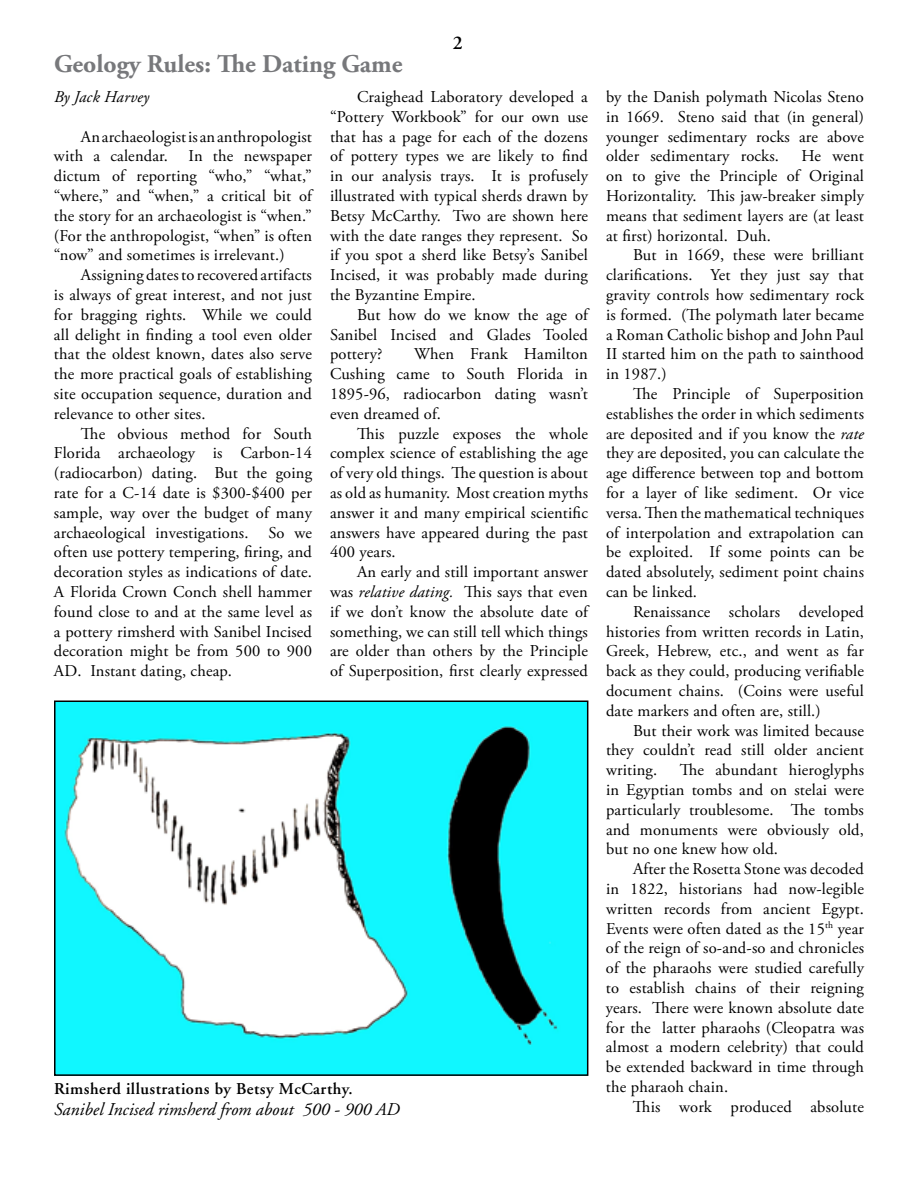
<style>
.page{position:relative;width:918px;height:1188px;background:#fff}
.page>*{position:absolute;margin:0;border:0;box-sizing:border-box;transform-origin:0 0}
.t1{font:700 25.5px "Adobe Garamond Pro";color:#77787b}
.t2{font:600 19.5px "Adobe Garamond";color:#000}
.t3{font:italic 18px "Adobe Garamond";color:#000}
.t4{font:16.5px/19.8px "Adobe Garamond Pro";letter-spacing:.01em;color:#000;text-align:justify}
.t5{font:600 16.5px "Adobe Garamond";letter-spacing:.03em;color:#000}
.t6{font:italic 16.5px "Adobe Garamond Pro";letter-spacing:.01em;color:#000}
.s1{font-style:italic}
</style>
<div class="page">
<img style="left:57px;top:703px;width:528px;height:370px">
<div style="left:54px;top:700px;width:534px;height:376px;border:2px solid #000"></div>
<h1 class="t1" style="left:54px;top:50px;width:350px">Geology Rules: The Dating Game</h1>
<p class="t2" style="left:453px;top:32px;width:11px">2</p>
<p class="t6" style="left:54px;top:87px;width:97px">By Jack Harvey</p>
<p class="t4" style="left:54px;top:127px;width:260px;text-indent:27px">An archaeologist is an anthropologist with a calendar. In the newspaper dictum of reporting “who,” “what,” “where,” and “when,” a critical bit of the story for an archaeologist is “when.” (For the anthropologist, “when” is often “now” and sometimes is irrelevant.)</p>
<p class="t4" style="left:54px;top:266px;width:260px;text-indent:27px">Assigning dates to recovered artifacts is always of great interest, and not just for bragging rights. While we could all delight in finding a tool even older that the oldest known, dates also serve the more practical goals of establishing site occupation sequence, duration and relevance to other sites.</p>
<p class="t4" style="left:54px;top:424px;width:260px;text-indent:27px">The obvious method for South Florida archaeology is Carbon-14 (radiocarbon) dating. But the going rate for a C-14 date is $300-$400 per sample, way over the budget of many archaeological investigations. So we often use pottery tempering, firing, and decoration styles as indications of date.<br>A Florida Crown Conch shell hammer found close to and at the same level as a pottery rimsherd with Sanibel Incised decoration might be from 500 to 900<br>AD. Instant dating, cheap.</p>
<p class="t4" style="left:330px;top:87px;width:260px;text-indent:27px">Craighead Laboratory developed a “Pottery Workbook” for our own use that has a page for each of the dozens of pottery types we are likely to find in our analysis trays. It is profusely illustrated with typical sherds drawn by Betsy McCarthy. Two are shown here with the date ranges they represent. So if you spot a sherd like Betsy’s Sanibel Incised, it was probably made during the Byzantine Empire.</p>
<p class="t4" style="left:330px;top:305px;width:260px;text-indent:27px">But how do we know the age of Sanibel Incised and Glades Tooled pottery?</p>
<p class="t4" style="left:330px;top:345px;width:259px;text-indent:84px">When Frank Hamilton Cushing came to South Florida in 1895-96, radiocarbon dating wasn’t even dreamed of.</p>
<p class="t4" style="left:330px;top:424px;width:260px;text-indent:27px">This puzzle exposes the whole complex science of establishing the age of very old things. The question is about as old as humanity. Most creation myths answer it and many empirical scientific answers have appeared during the past 400 years.</p>
<p class="t4" style="left:330px;top:563px;width:260px;text-indent:27px">An early and still important answer was <span class="s1">relative dating.</span> This says that even if we don’t know the absolute date of something, we can still tell which things are older than others by the Principle of Superposition, first clearly expressed</p>
<p class="t5" style="left:54px;top:1079px;width:300px">Rimsherd illustrations by Betsy McCarthy.</p>
<p class="t3" style="left:54px;top:1100px;width:347px">Sanibel Incised rimsherd from about 500 - 900 AD</p>
<p class="t4" style="left:606px;top:87px;width:260px">by the Danish polymath Nicolas Steno in 1669. Steno said that (in general) younger sedimentary rocks are above older sedimentary rocks.</p>
<p class="t4" style="left:606px;top:147px;width:260px;text-indent:195px">He went on to give the Principle of Original Horizontality. This jaw-breaker simply means that sediment layers are (at least at first) horizontal. Duh.</p>
<p class="t4" style="left:606px;top:246px;width:260px;text-indent:27px">But in 1669, these were brilliant clarifications. Yet they just say that gravity controls how sedimentary rock is formed. (The polymath later became a Roman Catholic bishop and John Paul II started him on the path to sainthood in 1987.)</p>
<p class="t4" style="left:606px;top:384px;width:260px;text-indent:27px">The Principle of Superposition establishes the order in which sediments are deposited and if you know the <span class="s1">rate </span>they are deposited, you can calculate the age difference between top and bottom for a layer of like sediment. Or vice versa. Then the mathematical techniques of interpolation and extrapolation can be exploited. If some points can be dated absolutely, sediment point chains can be linked.</p>
<p class="t4" style="left:606px;top:602px;width:259px;text-indent:27px">Renaissance scholars developed histories from written records in Latin, Greek, Hebrew, etc., and went as far back as they could, producing verifiable document chains. (Coins were useful date markers and often are, still.)</p>
<p class="t4" style="left:606px;top:721px;width:260px;text-indent:27px">But their work was limited because they couldn’t read still older ancient writing.</p>
<p class="t4" style="left:606px;top:761px;width:260px;text-indent:74px">The abundant hieroglyphs in Egyptian tombs and on stelai were particularly troublesome. The tombs and monuments were obviously old, but no one knew how old.</p>
<p class="t4" style="left:606px;top:860px;width:260px;text-indent:27px">After the Rosetta Stone was decoded in 1822, historians had now-legible written records from ancient Egypt.<br>Events were often dated as the 15<sup>th</sup> year of the reign of so-and-so and chronicles of the pharaohs were studied carefully to establish chains of their reigning years. There were known absolute date for the latter pharaohs (Cleopatra was almost a modern celebrity) that could be extended backward in time through the pharaoh chain.</p>
<p class="t4" style="left:633px;top:1097px;width:232px">This work produced absolute</p>
</div>
